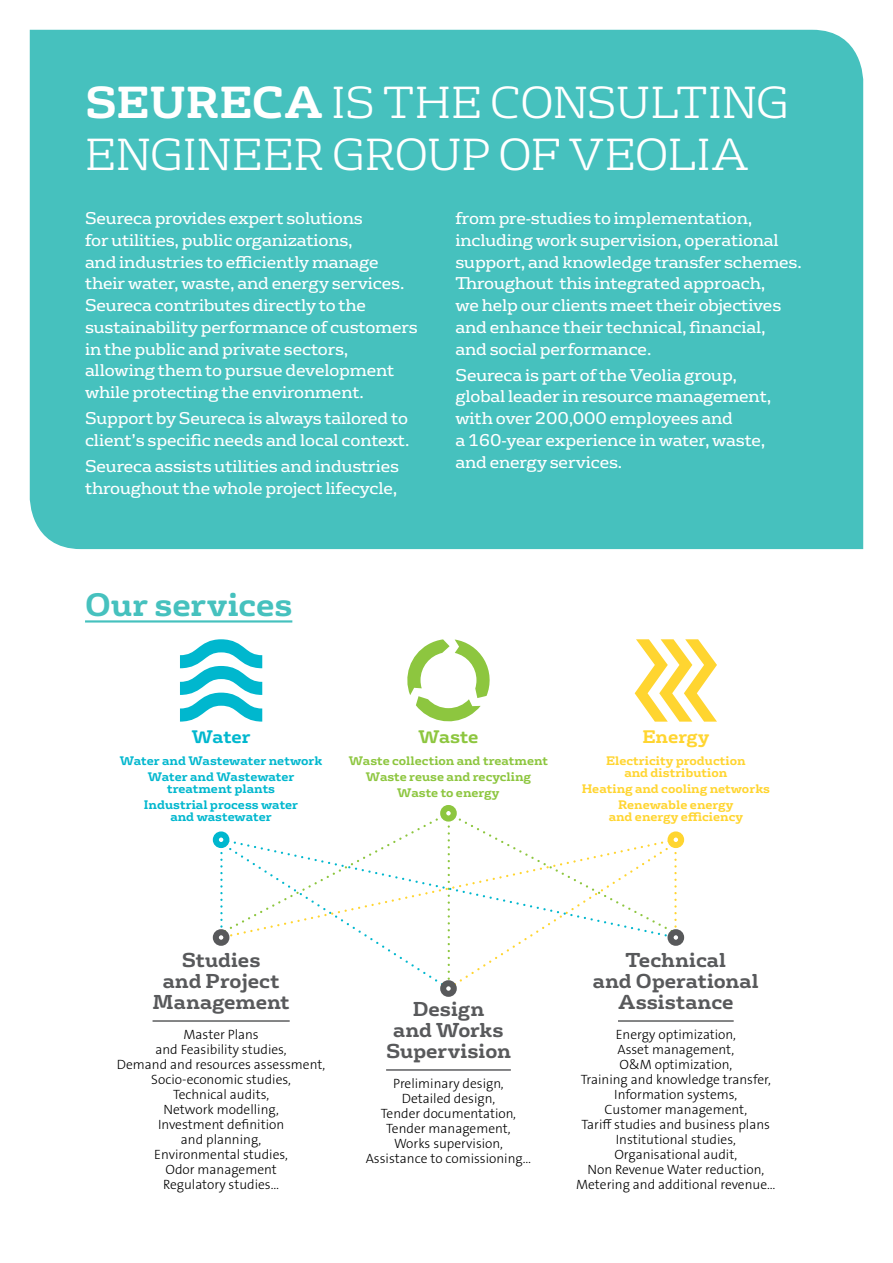
<style>
.page{position:relative;width:893px;height:1263px;background:#fff}
.page>*{position:absolute;margin:0;border:0;box-sizing:border-box;transform-origin:0 0}
.t1{font:300 43.5px "FS Rufus";letter-spacing:-.015em;color:#fff}
.t2{font:700 43.5px "FS Rufus";color:#fff}
.t3{font:700 31.5px "FS Rufus";letter-spacing:-.005em;color:#46c1be}
.t4{font:700 19.5px/21px "FS Rufus";color:#58595b;text-align:center}
.t5{font:700 17.55px "FS Rufus";color:#ffd530}
.t6{font:700 17.55px "FS Rufus";letter-spacing:-.005em;color:#00b7ce}
.t7{font:700 17.55px "FS Rufus";letter-spacing:-.005em;color:#8dc63f}
.t8{font:16.5px/21.8px "FS Rufus";letter-spacing:-.01em;color:#fff}
.t9{font:13.5px/15px "The Sans Veolia W3 Lig";color:#000;text-align:center}
.t10{font:700 12px/12px "FS Rufus";color:#ffd530;text-align:center}
.t11{font:700 12px/16.2px "FS Rufus";color:#00b7ce;text-align:center}
.t12{font:700 12px/16.2px "FS Rufus";color:#8dc63f;text-align:center}
</style>
<div class="page">
<div style="left:30px;top:30px;width:833px;height:519px;background:#46c1be"></div>
<hr style="left:85px;top:620px;width:207px;height:2px;background:#46c1be">
<svg style="left:220px;top:816px;width:460px;height:170px"></svg>
<hr style="left:386px;top:1069px;width:125px;height:2px;background:#58595b">
<svg style="left:635px;top:639px;width:82px;height:83px"></svg>
<svg style="left:407px;top:639px;width:83px;height:82px"></svg>
<svg style="left:180px;top:639px;width:82px;height:83px"></svg>
<hr style="left:618px;top:1020px;width:116px;height:2px;background:#58595b">
<hr style="left:153px;top:1020px;width:137px;height:2px;background:#58595b">
<div style="left:216px;top:932px;width:10px;height:11px;background:#fff;border-radius:50%"></div>
<div style="left:213px;top:929px;width:16px;height:17px;border:6px solid #58595b;border-radius:50%"></div>
<div style="left:440px;top:980px;width:17px;height:17px;border:6px solid #58595b;border-radius:50%"></div>
<div style="left:670px;top:932px;width:11px;height:11px;background:#fff;border-radius:50%"></div>
<div style="left:667px;top:929px;width:17px;height:17px;border:6px solid #58595b;border-radius:50%"></div>
<div style="left:216px;top:834px;width:10px;height:11px;background:#fff;border-radius:50%"></div>
<div style="left:213px;top:831px;width:16px;height:17px;border:6px solid #00b7ce;border-radius:50%"></div>
<div style="left:670px;top:834px;width:11px;height:11px;background:#fff;border-radius:50%"></div>
<div style="left:667px;top:831px;width:17px;height:17px;border:6px solid #ffd530;border-radius:50%"></div>
<div style="left:440px;top:805px;width:17px;height:16px;border:6px solid #8dc63f;border-radius:50%"></div>
<h1 class="t2" style="left:85px;top:64px;width:67px">Seureca</h1>
<h1 class="t1" style="left:332px;top:68px;width:459px">IS THE CONSULTING</h1>
<h1 class="t1" style="left:85px;top:121px;width:178px">ENGINEER</h1>
<h1 class="t1" style="left:332px;top:121px;width:419px">GROUP OF VEOLIA</h1>
<p class="t8" style="left:85px;top:206px;width:334px">Seureca provides expert solutions<br>for utilities, public organizations,<br>and industries to efficiently manage their water, waste, and energy services.<br>Seureca contributes directly to the sustainability performance of customers in the public and private sectors, allowing them to pursue development while protecting the environment.</p>
<p class="t8" style="left:85px;top:406px;width:326px">Support by Seureca is always tailored to client’s specific needs and local context.</p>
<p class="t8" style="left:85px;top:454px;width:316px">Seureca assists utilities and industries throughout the whole project lifecycle,</p>
<h2 class="t3" style="left:85px;top:578px;width:209px">Our services</h2>
<p class="t8" style="left:455px;top:206px;width:348px">from pre-studies to implementation, including work supervision, operational support, and knowledge transfer schemes.<br>Throughout this integrated approach,<br>we help our clients meet their objectives and enhance their technical, financial,<br>and social performance.</p>
<p class="t8" style="left:455px;top:363px;width:317px">Seureca is part of the Veolia group, global leader in resource management, with over 200,000 employees and<br>a 160-year experience in water, waste, and energy services.</p>
<p class="t6" style="left:192px;top:721px;width:60px">Water</p>
<p class="t7" style="left:418px;top:721px;width:62px">Waste</p>
<p class="t5" style="left:642px;top:721px;width:69px">Energy</p>
<p class="t11" style="left:120px;top:751px;width:204px">Water and Wastewater network<br>Water and Wastewater</p>
<p class="t11" style="left:144px;top:780px;width:156px">treatment plants<br>Industrial process water</p>
<p class="t11" style="left:170px;top:808px;width:103px">and wastewater</p>
<p class="t12" style="left:349px;top:751px;width:201px">Waste collection and treatment<br>Waste reuse and recycling<br>Waste to energy</p>
<p class="t10" style="left:606px;top:754px;width:141px">Electricity production and distribution</p>
<p class="t10" style="left:582px;top:780px;width:190px;line-height:16.2px">Heating and cooling networks<br>Renewable energy</p>
<p class="t10" style="left:609px;top:810px;width:136px">and energy efficiency</p>
<p class="t4" style="left:153px;top:948px;width:139px">Studies<br>and Project<br>Management</p>
<p class="t9" style="left:117px;top:1027px;width:210px">Master Plans<br>and Feasibility studies,<br>Demand and resources assessment,<br>Socio-economic studies,<br>Technical audits,<br>Network modelling,<br>Investment definition<br>and planning,<br>Environmental studies,<br>Odor management<br>Regulatory studies…</p>
<p class="t4" style="left:386px;top:997px;width:126px">Design<br>and Works<br>Supervision</p>
<p class="t9" style="left:366px;top:1076px;width:167px">Preliminary design,<br>Detailed design,<br>Tender documentation,<br>Tender management,<br>Works supervision,<br>Assistance to comissioning…</p>
<p class="t4" style="left:593px;top:948px;width:167px">Technical<br>and Operational<br>Assistance</p>
<p class="t9" style="left:576px;top:1027px;width:201px">Energy optimization,<br>Asset management,<br>O&amp;M optimization,<br>Training and knowledge transfer,<br>Information systems,<br>Customer management,<br>Tariff studies and business plans<br>Institutional studies,<br>Organisational audit,<br>Non Revenue Water reduction,<br>Metering and additional revenue…</p>
</div>
